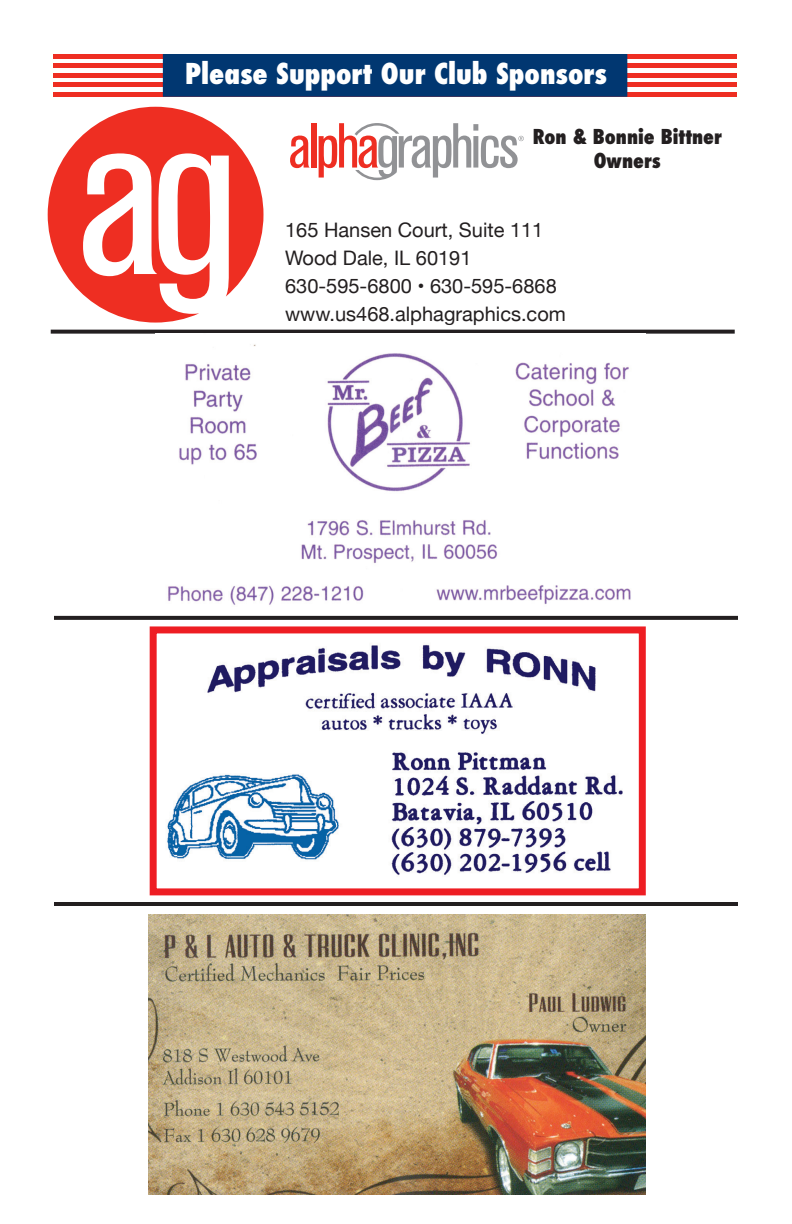
<style>
.page{position:relative;width:792px;height:1224px;background:#fff}
.page>*{position:absolute;margin:0;border:0;box-sizing:border-box;transform-origin:0 0}
.t1{font:800 condensed 28px "Futura";color:#fff}
.t2{font:20px/28px "Helvetica Neue";color:#231f20}
.t3{font:800 condensed 20px/24px "Futura";color:#231f20;text-align:center}
</style>
<div class="page">
<div style="left:53px;top:54px;width:684px;height:5px;background:#ee2e22"></div>
<hr style="left:53px;top:64px;width:684px;height:4px;background:#ee2e22">
<div style="left:53px;top:73px;width:684px;height:5px;background:#ee2e22"></div>
<div style="left:53px;top:82px;width:684px;height:5px;background:#ee2e22"></div>
<div style="left:53px;top:92px;width:684px;height:5px;background:#ee2e22"></div>
<div style="left:163px;top:54px;width:464px;height:43px;background:#013771;border:2px solid #013771"></div>
<svg style="left:51px;top:330px;width:684px;height:4px;fill:#231f20"></svg>
<svg style="left:54px;top:616px;width:684px;height:4px;fill:#231f20"></svg>
<hr style="left:54px;top:902px;width:684px;height:4px;background:#231f20">
<img style="left:168px;top:344px;width:463px;height:261px">
<svg style="left:149px;top:626px;width:497px;height:270px"></svg>
<svg style="left:290px;top:136px;width:20px;height:32px"></svg>
<div style="left:311px;top:123px;width:5px;height:45px;background:#ee2e22"></div>
<svg style="left:319px;top:123px;width:205px;height:57px"></svg>
<svg style="left:48px;top:107px;width:215px;height:216px"></svg>
<svg style="left:178px;top:167px;width:32px;height:93px"></svg>
<svg style="left:102px;top:207px;width:31px;height:55px"></svg>
<img style="left:149px;top:914px;width:497px;height:281px">
<h1 class="t1" style="left:185px;top:55px;width:423px">Please Support Our Club Sponsors</h1>
<p class="t3" style="left:533px;top:125px;width:191px">Ron &amp; Bonnie Bittner<br>Owners</p>
<p class="t2" style="left:285px;top:217px;width:282px">165 Hansen Court, Suite 111<br>Wood Dale, IL 60191<br>630-595-6800 • 630-595-6868 www.us468.alphagraphics.com</p>
</div>
